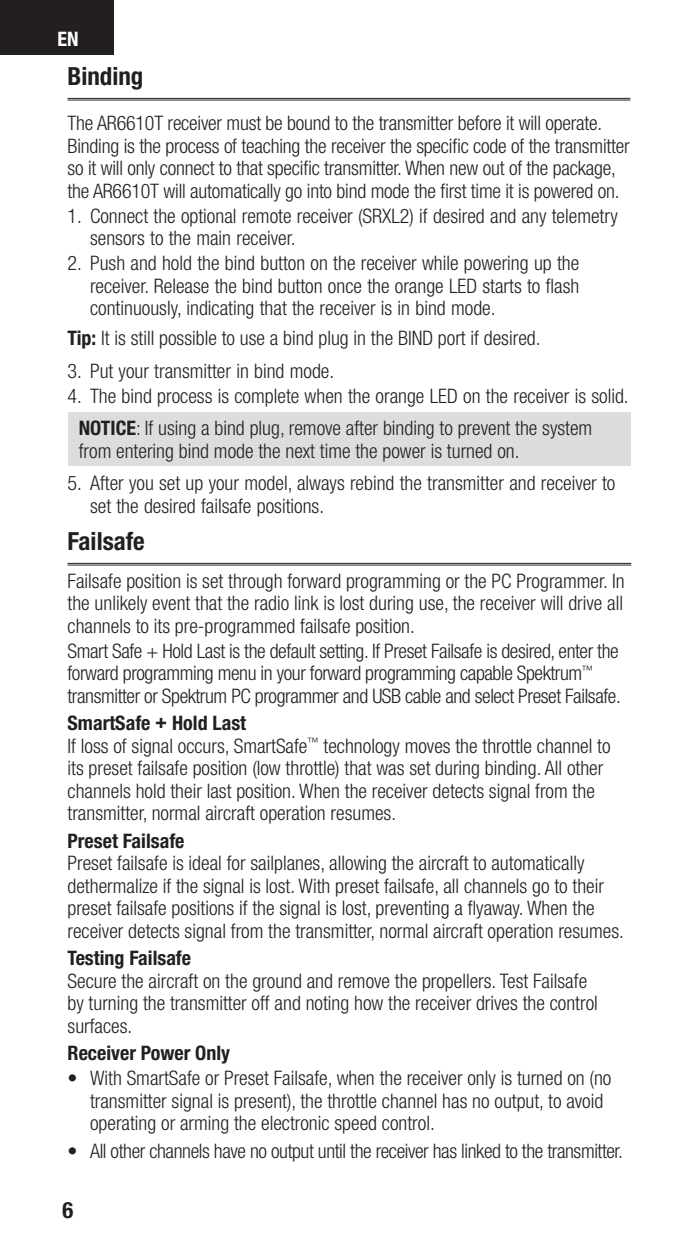
<style>
.page{position:relative;width:698px;height:1260px;background:#fff}
.page>*{position:absolute;margin:0;border:0;box-sizing:border-box;transform-origin:0 0}
.t1{font:700 condensed 25px "Helvetica Neue LT Std";color:#231f20}
.t2{font:700 condensed 22.5px "Helvetica Neue LT Std";color:#231f20}
.t3{font:300 condensed 20px/22.5px "Helvetica Neue LT Std";color:#231f20}
.t4{font:300 condensed 20px/22.5px "Helvetica Neue LT Std";letter-spacing:-.02em;color:#231f20}
.t5{font:700 condensed 20px "Helvetica Neue LT Std";color:#231f20}
.t6{font:700 condensed 20px "Helvetica Neue LT Std";color:#fff}
.s1{font-weight:700}
</style>
<div class="page">
<div style="left:0;top:0;width:113px;height:55px;background:#231f20"></div>
<div style="left:68px;top:412px;width:562px;height:54px;background:#dcdddf"></div>
<hr style="left:68px;top:98px;width:562px;height:1px;background:#231f20">
<hr style="left:68px;top:100px;width:562px;height:1px;background:#231f20">
<hr style="left:68px;top:563px;width:563px;height:1px;background:#231f20">
<hr style="left:68px;top:565px;width:563px;height:1px;background:#231f20">
<p class="t6" style="left:57px;top:31px;width:23px">EN</p>
<p class="t1" style="left:68px;top:67px;width:77px">Binding</p>
<p class="t3" style="left:68px;top:114px;width:563px">The AR6610T receiver must be bound to the transmitter before it will operate.<br>Binding is the process of teaching the receiver the specific code of the transmitter so it will only connect to that specific transmitter. When new out of the package, the AR6610T will automatically go into bind mode the first time it is powered on.</p>
<p class="t3" style="left:90px;top:207px;width:529px;text-indent:-22px">1. Connect the optional remote receiver (SRXL2) if desired and any telemetry sensors to the main receiver.</p>
<p class="t3" style="left:90px;top:254px;width:491px;text-align:justify;text-indent:-22px">2. Push and hold the bind button on the receiver while powering up the receiver. Release the bind button once the orange LED starts to flash continuously, indicating that the receiver is in bind mode.</p>
<p class="t3" style="left:68px;top:329px;width:474px"><span class="s1">Tip:</span> It is still possible to use a bind plug in the BIND port if desired.</p>
<p class="t3" style="left:68px;top:362px;width:268px">3. Put your transmitter in bind mode.</p>
<p class="t3" style="left:79px;top:382px;width:551px;line-height:32.5px;text-indent:-11px">4. The bind process is complete when the orange LED on the receiver is solid.<br><span class="s1">NOTICE</span>: If using a bind plug, remove after binding to prevent the system</p>
<p class="t3" style="left:79px;top:442px;width:442px">from entering bind mode the next time the power is turned on.</p>
<p class="t3" style="left:90px;top:474px;width:527px;text-indent:-22px">5. After you set up your model, always rebind the transmitter and receiver to set the desired failsafe positions.</p>
<p class="t1" style="left:68px;top:532px;width:79px">Failsafe</p>
<p class="t3" style="left:68px;top:572px;width:558px;text-align:justify">Failsafe position is set through forward programming or the PC Programmer. In the unlikely event that the radio link is lost during use, the receiver will drive all channels to its pre-programmed failsafe position.</p>
<p class="t4" style="left:68px;top:642px;width:554px">Smart Safe + Hold Last is the default setting. If Preset Failsafe is desired, enter the forward programming menu in your forward programming capable Spektrum<sup>™ </sup>transmitter or Spektrum PC programmer and USB cable and select Preset Failsafe.</p>
<p class="t3" style="left:68px;top:714px;width:544px"><span class="s1">SmartSafe + Hold Last<br></span>If loss of signal occurs, SmartSafe<sup>™</sup> technology moves the throttle channel to its preset failsafe position (low throttle) that was set during binding. All other channels hold their last position. When the receiver detects signal from the transmitter, normal aircraft operation resumes.</p>
<p class="t5" style="left:68px;top:833px;width:118px">Preset Failsafe</p>
<p class="t3" style="left:68px;top:854px;width:558px">Preset failsafe is ideal for sailplanes, allowing the aircraft to automatically dethermalize if the signal is lost. With preset failsafe, all channels go to their preset failsafe positions if the signal is lost, preventing a flyaway. When the receiver detects signal from the transmitter, normal aircraft operation resumes.</p>
<p class="t5" style="left:68px;top:951px;width:125px">Testing Failsafe</p>
<p class="t3" style="left:68px;top:972px;width:531px">Secure the aircraft on the ground and remove the propellers. Test Failsafe by turning the transmitter off and noting how the receiver drives the control surfaces.</p>
<p class="t5" style="left:68px;top:1046px;width:164px">Receiver Power Only</p>
<p class="t3" style="left:90px;top:1069px;width:523px;text-indent:-22px">• With SmartSafe or Preset Failsafe, when the receiver only is turned on (no transmitter signal is present), the throttle channel has no output, to avoid operating or arming the electronic speed control.</p>
<p class="t4" style="left:68px;top:1142px;width:557px">• All other channels have no output until the receiver has linked to the transmitter.</p>
<p class="t2" style="left:63px;top:1202px;width:12px">6</p>
</div>
